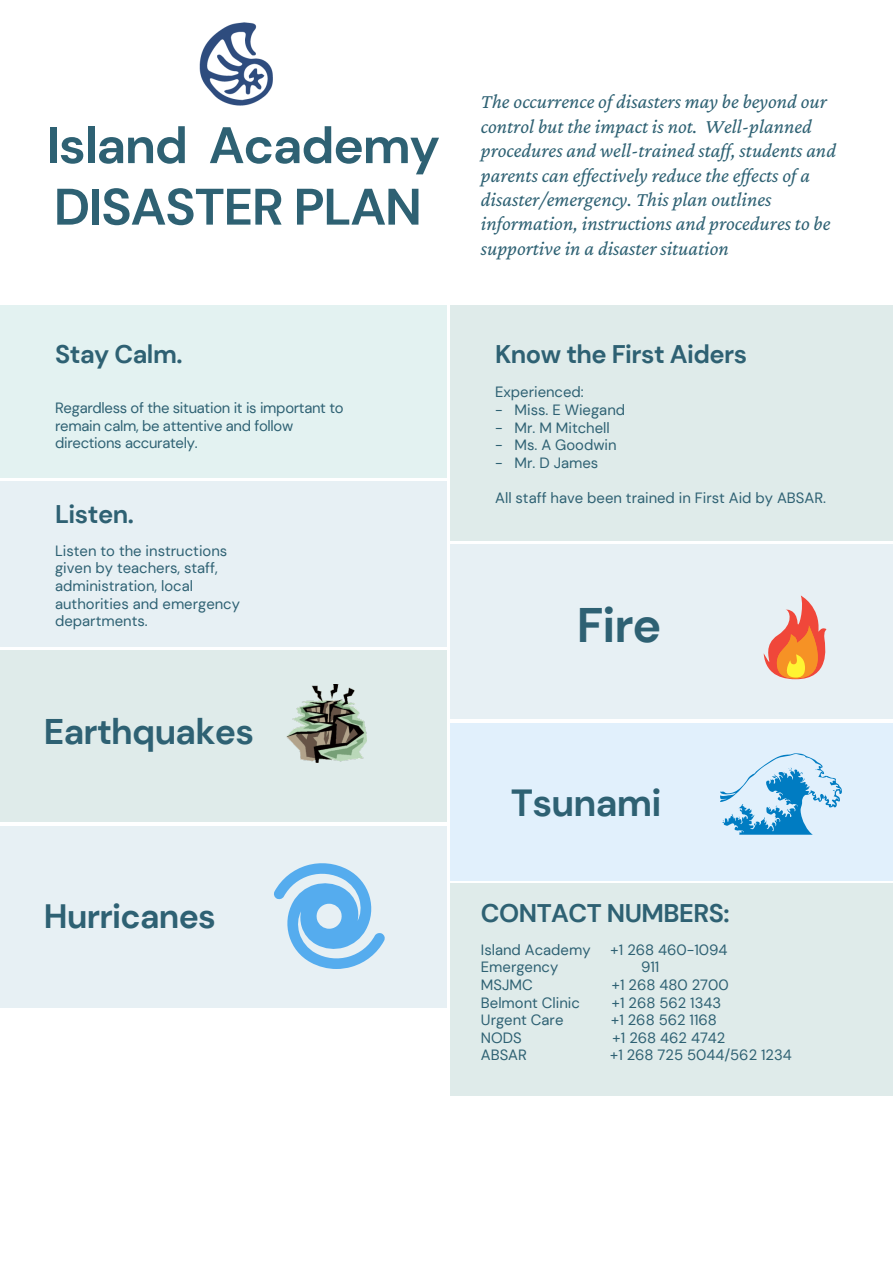
<style>
.page{position:relative;width:893px;height:1263px;background:#fff}
.page>*{position:absolute;margin:0;border:0;box-sizing:border-box;transform-origin:0 0}
.t1{font:700 51.22px/61.5px "DM Sans";letter-spacing:-.025em;color:#2e6173}
.t2{font:700 48.38px "DM Sans";color:#2e6173}
.t3{font:700 37.72px "DM Sans";letter-spacing:-.02em;color:#2e6173}
.t4{font:700 35.55px "DM Sans";letter-spacing:-.02em;color:#2e6173}
.t5{font:700 33.75px "DM Sans";letter-spacing:-.02em;color:#2e6173}
.t6{font:700 25.5px "DM Sans";letter-spacing:-.02em;color:#2e6173}
.t7{font:italic 20.48px/24.4px "Crimson Pro";color:#2e6173}
.t8{font:14.85px/17.6px "DM Sans";color:#2e6173}
.t9{font:14.85px/17.5px "DM Sans";letter-spacing:-.02em;color:#2e6173}
</style>
<div class="page">
<div style="left:0;top:482px;width:447px;height:165px;background:#e7f0f4"></div>
<div style="left:450px;top:305px;width:443px;height:236px;background:#dfebea"></div>
<div style="left:450px;top:544px;width:443px;height:175px;background:#e7f0f4"></div>
<div style="left:0;top:651px;width:447px;height:171px;background:#dfebea"></div>
<div style="left:450px;top:723px;width:443px;height:158px;background:#e1f0fc"></div>
<div style="left:0;top:826px;width:447px;height:181px;background:#e7f0f4"></div>
<div style="left:0;top:305px;width:447px;height:173px;background:#e3f2f1"></div>
<img style="left:199px;top:22px;width:74px;height:84px">
<svg style="left:274px;top:863px;width:111px;height:106px"></svg>
<svg style="left:763px;top:595px;width:64px;height:85px"></svg>
<svg style="left:720px;top:753px;width:122px;height:82px"></svg>
<img style="left:286px;top:685px;width:81px;height:77px">
<div style="left:450px;top:883px;width:443px;height:212px;background:#dfebea"></div>
<p class="t1" style="left:47px;top:115px;width:395px">Island Academy<br>DISASTER PLAN</p>
<p class="t6" style="left:55px;top:337px;width:129px">Stay Calm.</p>
<p class="t9" style="left:55px;top:399px;width:290px">Regardless of the situation it is important to remain calm, be attentive and follow directions accurately.</p>
<p class="t6" style="left:55px;top:497px;width:80px">Listen.</p>
<p class="t8" style="left:55px;top:542px;width:186px">Listen to the instructions given by teachers, staff, administration, local authorities and emergency departments.</p>
<p class="t4" style="left:44px;top:709px;width:212px">Earthquakes</p>
<p class="t5" style="left:44px;top:895px;width:174px">Hurricanes</p>
<p class="t7" style="left:481px;top:89px;width:356px">The occurrence of disasters may be beyond our control but the impact is not. Well-planned procedures and well-trained staf , students and parents can ef ectively reduce the ef ects of a</p>
<p class="t7" style="left:481px;top:187px;width:351px">disaster/emergency. This plan outlines information, instructions and procedures to be supportive in a disaster situation</p>
<p class="t6" style="left:495px;top:337px;width:253px">Know the First Aiders</p>
<p class="t8" style="left:495px;top:383px;width:90px">Experienced:</p>
<p class="t8" style="left:495px;top:401px;width:131px">- Miss. E Wiegand</p>
<p class="t8" style="left:495px;top:419px;width:116px">- Mr. M Mitchell</p>
<p class="t8" style="left:495px;top:436px;width:123px">- Ms. A Goodwin</p>
<p class="t8" style="left:495px;top:454px;width:105px">- Mr. D James</p>
<p class="t8" style="left:495px;top:489px;width:332px">All staff have been trained in First Aid by ABSAR.</p>
<p class="t2" style="left:577px;top:594px;width:86px">Fire</p>
<p class="t3" style="left:511px;top:779px;width:152px">Tsunami</p>
<p class="t6" style="left:481px;top:896px;width:250px">CONTACT NUMBERS:</p>
<p class="t8" style="left:481px;top:941px;width:111px">Island Academy</p>
<p class="t8" style="left:610px;top:941px;width:119px">+1 268 460-1094</p>
<p class="t8" style="left:481px;top:958px;width:79px">Emergency</p>
<p class="t8" style="left:641px;top:958px;width:20px">911</p>
<p class="t8" style="left:481px;top:976px;width:53px">MSJMC</p>
<p class="t8" style="left:611px;top:976px;width:119px">+1 268 480 2700</p>
<p class="t8" style="left:481px;top:994px;width:101px">Belmont Clinic</p>
<p class="t8" style="left:611px;top:994px;width:111px">+1 268 562 1343</p>
<p class="t8" style="left:481px;top:1011px;width:84px">Urgent Care</p>
<p class="t8" style="left:611px;top:1011px;width:108px">+1 268 562 1168</p>
<p class="t8" style="left:481px;top:1029px;width:42px">NODS</p>
<p class="t8" style="left:612px;top:1029px;width:115px">+1 268 462 4742</p>
<p class="t8" style="left:481px;top:1046px;width:48px">ABSAR</p>
<p class="t8" style="left:609px;top:1046px;width:184px">+1 268 725 5044/562 1234</p>
</div>
